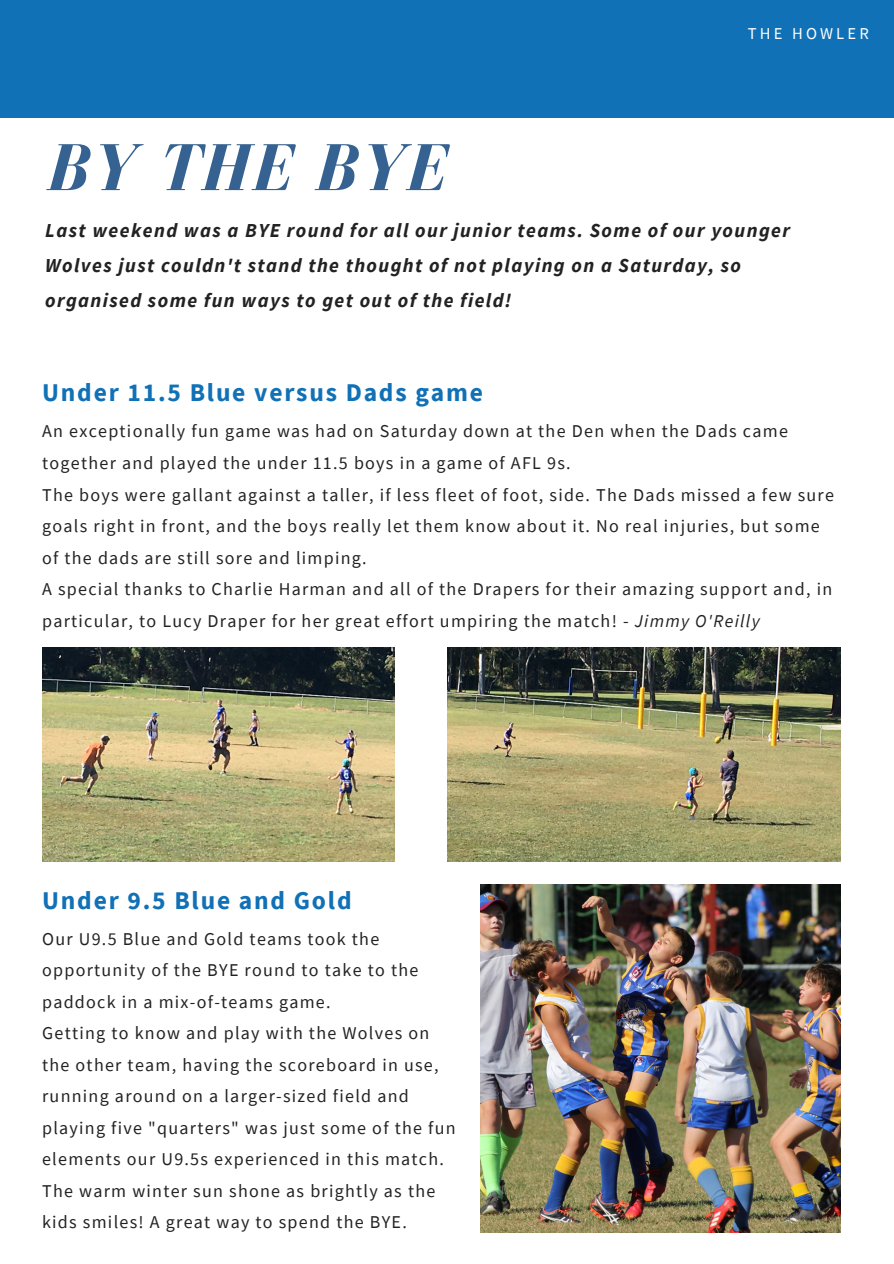
<style>
.page{position:relative;width:894px;height:1264px;background:#fff}
.page>*{position:absolute;margin:0;border:0;box-sizing:border-box;transform-origin:0 0}
.t1{font:italic 700 68.25px "Bodoni FLF";letter-spacing:.03em;color:#366291}
.t2{font:700 25.5px "Source Sans Pro";letter-spacing:.07em;color:#1171b6}
.t3{font:italic 700 19.8px/35px "Source Sans Pro";letter-spacing:.07em;color:#222}
.t4{font:18px/31.5px "Source Sans Pro";letter-spacing:.07em;color:#222}
.t5{font:16.5px "Source Sans Pro";letter-spacing:.19em;color:#fff}
.s1{font-style:italic}
</style>
<div class="page">
<div style="left:0;top:0;width:893px;height:118px;background:#1171b6"></div>
<img style="left:42px;top:647px;width:352px;height:214px">
<img style="left:447px;top:647px;width:393px;height:214px">
<img style="left:481px;top:884px;width:359px;height:348px">
<p class="t5" style="left:747px;top:23px;width:122px">THE HOWLER</p>
<p class="t1" style="left:46px;top:131px;width:401px">BY THE BYE</p>
<p class="t3" style="left:45px;top:212px;width:746px">Last weekend was a BYE round for all our junior teams. Some of our younger<br>Wolves just couldn't stand the thought of not playing on a Saturday, so organised some fun ways to get out of the field!</p>
<p class="t2" style="left:42px;top:376px;width:442px">Under 11.5 Blue versus Dads game</p>
<p class="t4" style="left:42px;top:415px;width:747px">An exceptionally fun game was had on Saturday down at the Den when the Dads came together and played the under 11.5 boys in a game of AFL 9s.</p>
<p class="t4" style="left:42px;top:478px;width:793px">The boys were gallant against a taller, if less fleet of foot, side. The Dads missed a few sure goals right in front, and the boys really let them know about it. No real injuries, but some of the dads are still sore and limping.</p>
<p class="t4" style="left:42px;top:573px;width:791px">A special thanks to Charlie Harman and all of the Drapers for their amazing support and, in particular, to Lucy Draper for her great effort umpiring the match! - <span class="s1">Jimmy O'Reilly</span></p>
<p class="t2" style="left:42px;top:883px;width:311px">Under 9.5 Blue and Gold</p>
<p class="t4" style="left:42px;top:922px;width:377px">Our U9.5 Blue and Gold teams took the opportunity of the BYE round to take to the paddock in a mix-of-teams game.</p>
<p class="t4" style="left:42px;top:1017px;width:415px">Getting to know and play with the Wolves on the other team, having the scoreboard in use, running around on a larger-sized field and playing five "quarters" was just some of the fun elements our U9.5s experienced in this match.</p>
<p class="t4" style="left:42px;top:1174px;width:394px">The warm winter sun shone as brightly as the kids smiles! A great way to spend the BYE.</p>
</div>
